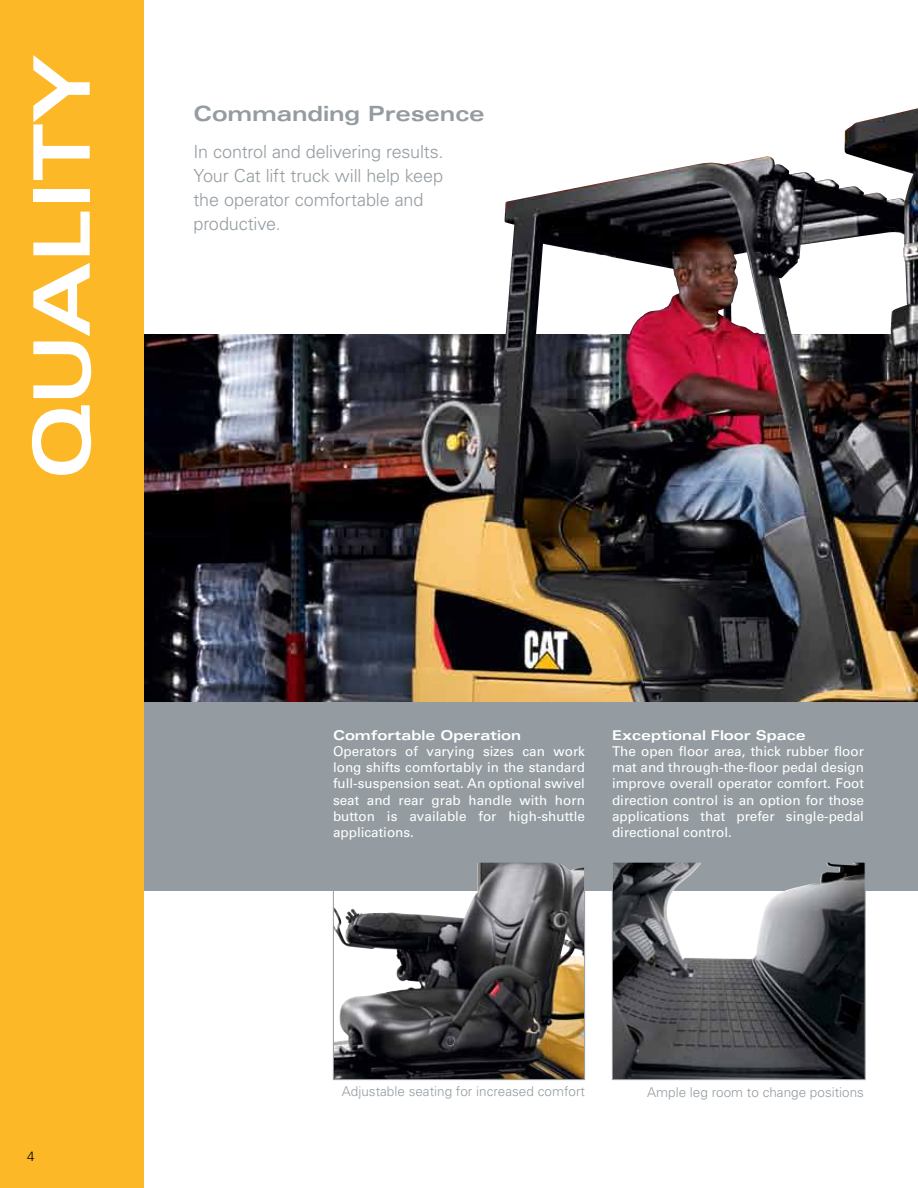
<style>
.page{position:relative;width:918px;height:1188px;background:#fff}
.page>*{position:absolute;margin:0;border:0;box-sizing:border-box;transform-origin:0 0}
.t1{font:700 expanded 78px "Univers";color:#fff}
.t2{font:700 expanded 21px "Univers";letter-spacing:-.01em;color:#949ca1}
.t3{font:300 18px/24px "Univers";letter-spacing:-.01em;color:#949ca1}
.t4{font:13.5px/16.2px "Univers";color:#fff;text-align:justify}
.t5{font:300 13.5px "Univers";color:#949ca1}
.t6{font:700 expanded 13.5px "Univers";color:#fff}
.t7{font:300 13.5px "Univers";color:#000}
</style>
<div class="page">
<img style="left:144px;top:334px;width:338px;height:368px">
<div style="left:134px;top:702px;width:784px;height:189px;background:#949ca1"></div>
<div style="left:0;top:0;width:144px;height:1188px;background:#fdb827"></div>
<img style="left:335px;top:864px;width:248px;height:214px">
<div style="left:333px;top:862px;width:252px;height:218px;border:1px solid #949ca1"></div>
<img style="left:614px;top:864px;width:250px;height:214px">
<div style="left:612px;top:862px;width:254px;height:218px;border:1px solid #949ca1"></div>
<img style="left:482px;top:108px;width:436px;height:594px">
<h1 class="t1" style="left:18px;top:480px;width:427px;rotate:-90deg">QUALITY</h1>
<p class="t7" style="left:27px;top:1148px;width:22px">4 4</p>
<h2 class="t2" style="left:193px;top:102px;width:293px">Commanding Presence</h2>
<h3 class="t3" style="left:193px;top:140px;width:252px">In control and delivering results.<br>Your Cat lift truck will help keep the operator comfortable and productive.</h3>
<p class="t6" style="left:333px;top:727px;width:190px">Comfortable Operation</p>
<p class="t4" style="left:333px;top:743px;width:254px">Operators of varying sizes can work long shifts comfortably in the standard full-suspension seat. An optional swivel seat and rear grab handle with horn button is available for high-shuttle applications.</p>
<p class="t6" style="left:612px;top:727px;width:195px">Exceptional Floor Space</p>
<p class="t4" style="left:612px;top:743px;width:254px">The open floor area, thick rubber floor mat and through-the-floor pedal design improve overall operator comfort. Foot direction control is an option for those applications that prefer single-pedal directional control.</p>
<p class="t5" style="left:342px;top:1083px;width:245px">Adjustable seating for increased comfort</p>
<p class="t5" style="left:647px;top:1084px;width:218px">Ample leg room to change positions</p>
</div>
